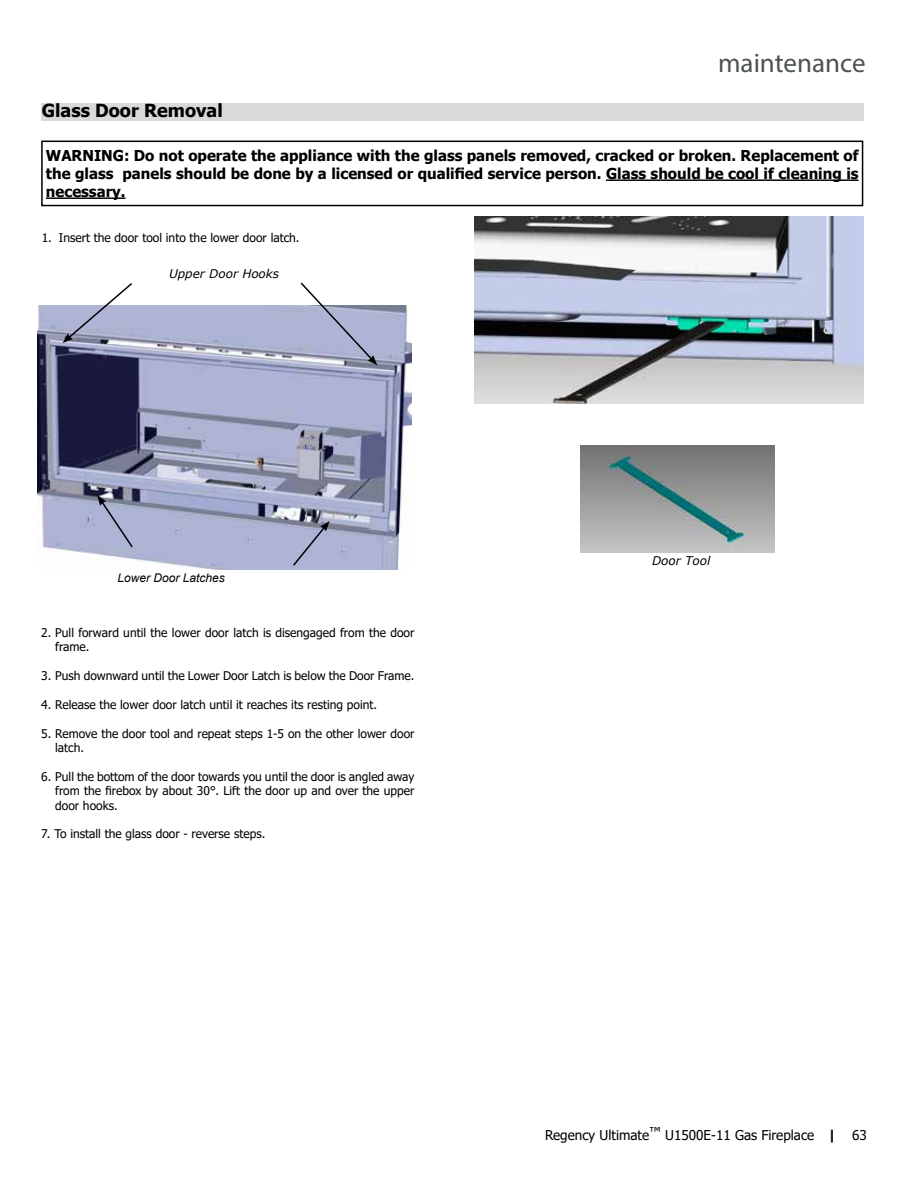
<style>
.page{position:relative;width:918px;height:1188px;background:#fff}
.page>*{position:absolute;margin:0;border:0;box-sizing:border-box;transform-origin:0 0}
.t1{font:27px "Myriad Pro";color:#4d5350}
.t2{font:700 18px "Tahoma";color:#000}
.t3{font:700 15px/18px "Tahoma";color:#000;text-align:justify}
.t4{font:13.5px "Tahoma";color:#000}
.t5{font:12px/14.4px "Tahoma";color:#000}
.t6{font:italic 12px "Verdana";color:#000}
.t7{font:italic 12px "Arial";color:#000}
.s1{font-weight:700}
</style>
<div class="page">
<img style="left:38px;top:305px;width:373px;height:264px">
<div style="left:42px;top:104px;width:822px;height:17px;background:#d9d9d9"></div>
<hr style="left:606px;top:179px;width:253px;height:2px;background:#000">
<hr style="left:46px;top:197px;width:79px;height:2px;background:#000">
<div style="left:41px;top:141px;width:822px;height:65px;border:2px solid #000"></div>
<svg style="left:63px;top:283px;width:71px;height:60px"></svg>
<svg style="left:299px;top:282px;width:78px;height:83px"></svg>
<svg style="left:97px;top:495px;width:37px;height:54px;background:#9ca1bf"></svg>
<svg style="left:292px;top:521px;width:38px;height:46px;background:#9ea2c1"></svg>
<img style="left:475px;top:216px;width:389px;height:188px">
<img style="left:580px;top:446px;width:195px;height:106px">
<h2 class="t2" style="left:42px;top:98px;width:183px">Glass Door Removal</h2>
<h1 class="t1" style="left:718px;top:46px;width:149px">maintenance</h1>
<p class="t3" style="left:46px;top:147px;width:814px">WARNING: Do not operate the appliance with the glass panels removed, cracked or broken. Replacement of the glass panels should be done by a licensed or qualified service person. Glass should be cool if cleaning is necessary.</p>
<p class="t5" style="left:42px;top:231px;width:259px">1. Insert the door tool into the lower door latch.</p>
<p class="t6" style="left:169px;top:265px;width:112px">Upper Door Hooks</p>
<p class="t7" style="left:117px;top:570px;width:109px">Lower Door Latches</p>
<p class="t5" style="left:55px;top:626px;width:361px;text-indent:-14px">2. Pull forward until the lower door latch is disengaged from the door frame.</p>
<p class="t5" style="left:41px;top:669px;width:375px">3. Push downward until the Lower Door Latch is below the Door Frame.</p>
<p class="t5" style="left:41px;top:698px;width:337px">4. Release the lower door latch until it reaches its resting point.</p>
<p class="t5" style="left:55px;top:727px;width:361px;text-indent:-14px">5. Remove the door tool and repeat steps 1-5 on the other lower door latch.</p>
<p class="t5" style="left:55px;top:770px;width:361px;text-align:justify;text-indent:-14px">6. Pull the bottom of the door towards you until the door is angled away from the firebox by about 30°. Lift the door up and over the upper door hooks.</p>
<p class="t5" style="left:41px;top:828px;width:226px">7. To install the glass door - reverse steps.</p>
<p class="t6" style="left:652px;top:553px;width:60px">Door Tool</p>
<p class="t4" style="left:545px;top:1126px;width:323px">Regency Ultimate™ U1500E-11 Gas Fireplace <span class="s1">|</span> 63</p>
</div>
